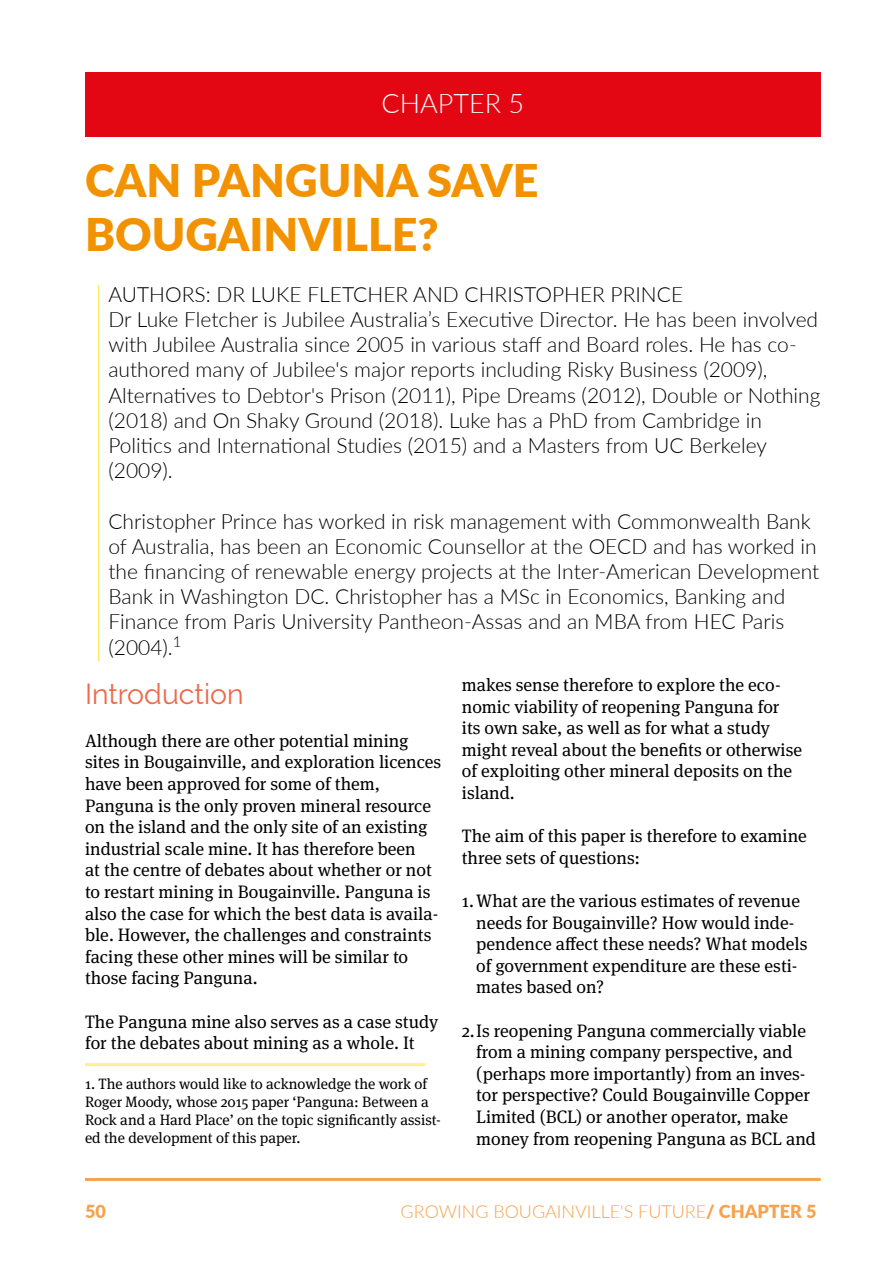
<style>
.page{position:relative;width:893px;height:1263px;background:#fff}
.page>*{position:absolute;margin:0;border:0;box-sizing:border-box;transform-origin:0 0}
.t1{font:900 45px/54px "Lato";color:#f39200}
.t2{font:28.5px "Raleway";color:#ed694b}
.t3{font:300 27px "Lato";color:#fff}
.t4{font:300 21px/25.2px "Lato";color:#000}
.t5{font:18px/21.6px "Meta Serif Pro";color:#000}
.t6{font:300 18px "Lato";color:#f6a24f}
.t7{font:900 18px "Lato";color:#f6a24f}
.t8{font:15px/18px "Meta Serif Pro";color:#000}
.s1{font-weight:900}
</style>
<div class="page">
<div style="left:85px;top:72px;width:736px;height:65px;background:#e30613"></div>
<hr style="left:85px;top:1063px;width:340px;height:3px;background:#ffed99">
<hr style="left:85px;top:1178px;width:736px;height:3px;background:#f6a24f">
<hr style="left:98px;top:285px;width:1px;height:376px;background:#ffea64">
<h3 class="t3" style="left:382px;top:85px;width:144px">CHAPTER 5</h3>
<h1 class="t1" style="left:85px;top:151px;width:455px">CAN PANGUNA SAVE<br>BOUGAINVILLE?</h1>
<p class="t4" style="left:108px;top:281px;width:714px">AUTHORS: DR LUKE FLETCHER AND CHRISTOPHER PRINCE<br>Dr Luke Fletcher is Jubilee Australia’s Executive Director. He has been involved with Jubilee Australia since 2005 in various staff and Board roles. He has co&shy;authored many of Jubilee's major reports including Risky Business (2009), Alternatives to Debtor's Prison (2011), Pipe Dreams (2012), Double or Nothing (2018) and On Shaky Ground (2018). Luke has a PhD from Cambridge in Politics and International Studies (2015) and a Masters from UC Berkeley (2009).</p>
<p class="t4" style="left:108px;top:508px;width:712px">Christopher Prince has worked in risk management with Commonwealth Bank of Australia, has been an Economic Counsellor at the OECD and has worked in the financing of renewable energy projects at the Inter-American Development Bank in Washington DC. Christopher has a MSc in Economics, Banking and Finance from Paris University Pantheon-Assas and an MBA from HEC Paris (2004).<sup>1</sup></p>
<h2 class="t2" style="left:85px;top:677px;width:160px">Introduction</h2>
<p class="t5" style="left:85px;top:729px;width:358px">Although there are other potential mining sites in Bougainville, and exploration licences have been approved for some of them, Panguna is the only proven mineral resource on the island and the only site of an existing industrial scale mine. It has therefore been<br>at the centre of debates about whether or not to restart mining in Bougainville. Panguna is also the case for which the best data is availa&shy;ble. However, the challenges and constraints facing these other mines will be similar to those facing Panguna.</p>
<p class="t5" style="left:85px;top:1009px;width:355px">The Panguna mine also serves as a case study for the debates about mining as a whole. It</p>
<p class="t8" style="left:85px;top:1074px;width:357px">1. The authors would like to acknowledge the work of Roger Moody, whose 2015 paper ‘Panguna: Between a Rock and a Hard Place’ on the topic significantly assist&shy;ed the development of this paper.</p>
<p class="t5" style="left:462px;top:673px;width:342px">makes sense therefore to explore the eco&shy;nomic viability of reopening Panguna for its own sake, as well as for what a study might reveal about the benefits or otherwise of exploiting other mineral deposits on the island.</p>
<p class="t5" style="left:462px;top:824px;width:347px">The aim of this paper is therefore to examine three sets of questions:</p>
<p class="t5" style="left:462px;top:889px;width:340px">1.What are the various estimates of revenue</p>
<p class="t5" style="left:476px;top:910px;width:333px">needs for Bougainville? How would inde&shy;pendence affect these needs? What models of government expenditure are these esti&shy;mates based on?</p>
<p class="t5" style="left:462px;top:1018px;width:346px">2.Is reopening Panguna commercially viable</p>
<p class="t5" style="left:476px;top:1040px;width:341px">from a mining company perspective, and (perhaps more importantly) from an inves&shy;tor perspective? Could Bougainville Copper Limited (BCL) or another operator, make money from reopening Panguna as BCL and</p>
<p class="t7" style="left:85px;top:1198px;width:22px">50</p>
<p class="t6" style="left:401px;top:1199px;width:417px">GROWING BOUGAINVILLE'S FUTURE<span class="s1">/ CHAPTER 5</span></p>
</div>
